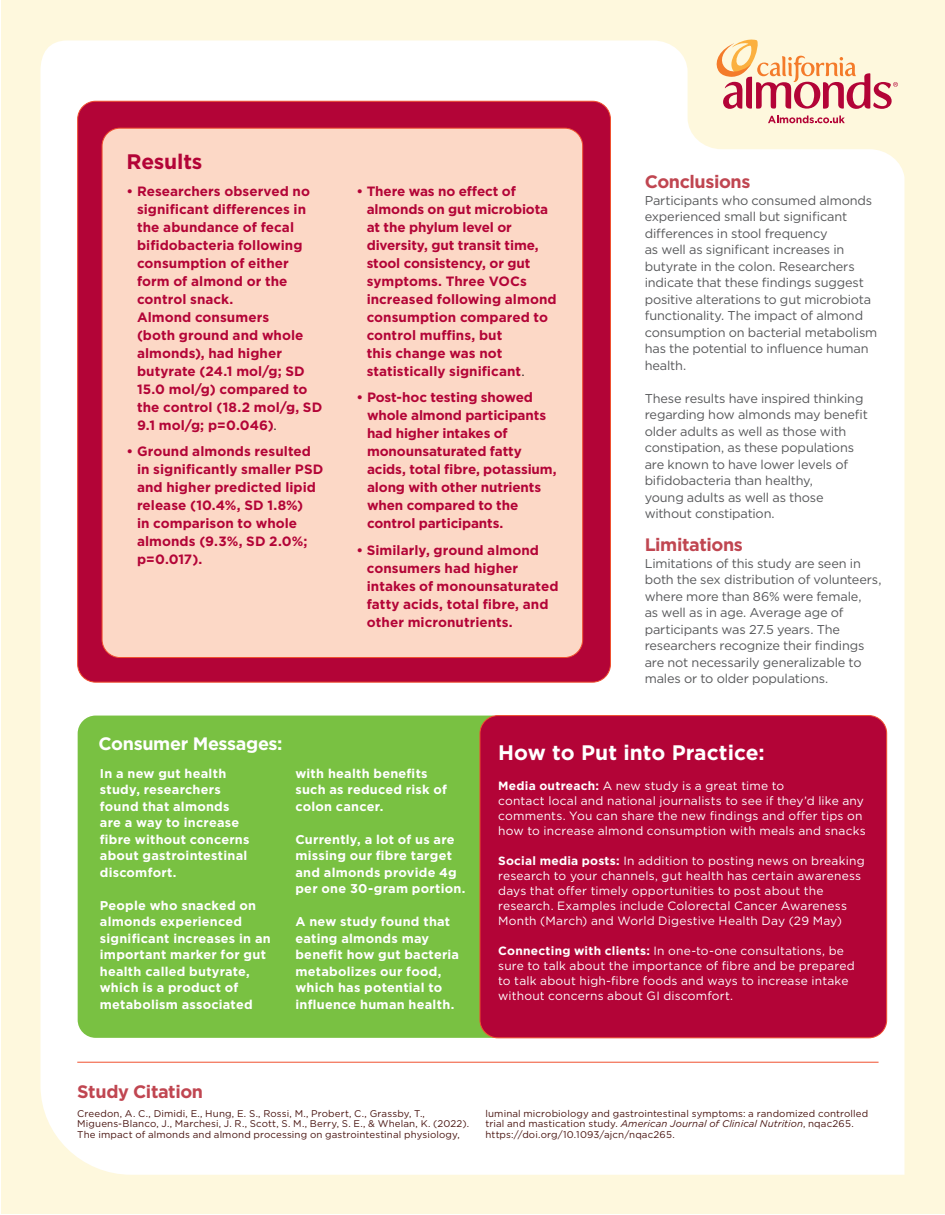
<style>
.page{position:relative;width:945px;height:1215px;background:#fff}
.page>*{position:absolute;margin:0;border:0;box-sizing:border-box;transform-origin:0 0}
.Body1{font:700 21px "Gotham";color:#fff}
.Body1-2{font:700 21px "Gotham";letter-spacing:-.01em;color:#b30437}
.Body1-3{font:700 18px "Gotham";letter-spacing:-.02em;color:#c04651}
.Body1-4{font:700 18px "Gotham";letter-spacing:-.02em;color:#fff}
.Body1-5{font:700 13.5px/18px "Gotham";color:#b30437}
.Body1-6{font:12.75px/16.5px "Gotham";letter-spacing:-.01em;color:#57585a}
.Body1-7{font:700 12.75px/16.5px "Gotham";letter-spacing:.02em;color:#fff}
.Body1-8{font:12px/15px "Gotham";letter-spacing:.015em;color:#fff}
.Body4_Directions{font:9.75px/10.5px "Gotham";letter-spacing:.015em;color:#491511}
.s1{font-weight:400;color:#231f20}
.s2{font-weight:700}
.s3{font-style:italic}
</style>
<div class="page">
<div style="left:2px;top:1px;width:943px;height:1213px;background:#fef8dd"></div>
<div style="left:40px;top:40px;width:864px;height:1135px;background:#fff"></div>
<svg style="left:714px;top:39px;width:184px;height:70px"></svg>
<svg style="left:768px;top:116px;width:77px;height:7px"></svg>
<div style="left:78px;top:716px;width:431px;height:322px;background:#79c142;border-radius:18px"></div>
<div style="left:78px;top:101px;width:532px;height:581px;background:#b30437;border-radius:18px"></div>
<div style="left:480px;top:716px;width:407px;height:322px;background:#b30437;border-radius:18px"></div>
<div style="left:480px;top:715px;width:407px;height:323px;border:1px solid #f0502f;border-radius:18px"></div>
<div style="left:102px;top:128px;width:481px;height:530px;background:#fcd8c6;border-radius:18px"></div>
<hr style="left:77px;top:1062px;width:802px;height:1px;background:#f0502f">
<p class="Body1-2" style="left:127px;top:148px;width:77px">Results</p>
<p class="Body1-5" style="left:137px;top:182px;width:187px;text-indent:-10px">• Researchers observed no significant differences in the abundance of fecal bifidobacteria following consumption of either form of almond or the control snack.<br>Almond consumers<br>(both ground and whole almonds), had higher butyrate (24.1 mol/g; SD<br>15.0 mol/g) compared to the control (18.2 mol/g, SD<br>9.1 mol/g; p=0.046)<span class="s1">.</span></p>
<p class="Body1-5" style="left:137px;top:442px;width:188px;text-indent:-10px">• Ground almonds resulted in significantly smaller PSD and higher predicted lipid release (10.4%, SD 1.8%)<br>in comparison to whole almonds (9.3%, SD 2.0%; p=0.017).</p>
<p class="Body1-5" style="left:367px;top:182px;width:191px;text-indent:-10px">• There was no effect of almonds on gut microbiota at the phylum level or diversity, gut transit time, stool consistency, or gut symptoms. Three VOCs increased following almond consumption compared to control muffins, but<br>this change was not statistically significant<span class="s1">.</span></p>
<p class="Body1-5" style="left:367px;top:389px;width:191px;text-indent:-10px">• Post-hoc testing showed whole almond participants had higher intakes of monounsaturated fatty acids, total fibre, potassium, along with other nutrients when compared to the control participants.</p>
<p class="Body1-5" style="left:367px;top:541px;width:193px;text-indent:-10px">• Similarly, ground almond consumers had higher intakes of monounsaturated fatty acids, total fibre, and other micronutrients.</p>
<p class="Body1-3" style="left:645px;top:170px;width:107px">Conclusions</p>
<p class="Body1-6" style="left:645px;top:192px;width:234px">Participants who consumed almonds experienced small but significant differences in stool frequency<br>as well as significant increases in butyrate in the colon. Researchers indicate that these findings suggest positive alterations to gut microbiota functionality. The impact of almond consumption on bacterial metabolism has the potential to influence human health.</p>
<p class="Body1-6" style="left:645px;top:390px;width:225px">These results have inspired thinking regarding how almonds may benefit older adults as well as those with constipation, as these populations are known to have lower levels of bifidobacteria than healthy,<br>young adults as well as those without constipation.</p>
<p class="Body1-3" style="left:645px;top:533px;width:100px">Limitations</p>
<p class="Body1-6" style="left:645px;top:555px;width:238px">Limitations of this study are seen in both the sex distribution of volunteers, where more than 86% were female,<br>as well as in age. Average age of participants was 27.5 years. The researchers recognize their findings are not necessarily generalizable to males or to older populations.</p>
<p class="Body1-4" style="left:99px;top:731px;width:185px">Consumer Messages:</p>
<p class="Body1-7" style="left:100px;top:765px;width:151px">In a new gut health study, researchers found that almonds are a way to increase fibre without concerns about gastrointestinal discomfort.</p>
<p class="Body1-7" style="left:100px;top:897px;width:172px">People who snacked on almonds experienced significant increases in an important marker for gut health called butyrate, which is a product of metabolism associated</p>
<p class="Body1-7" style="left:295px;top:765px;width:153px">with health benefits such as reduced risk of colon cancer.</p>
<p class="Body1-7" style="left:295px;top:831px;width:171px">Currently, a lot of us are missing our fibre target and almonds provide 4g per one 30-gram portion.</p>
<p class="Body1-7" style="left:295px;top:913px;width:165px">A new study found that eating almonds may benefit how gut bacteria metabolizes our food, which has potential to influence human health.</p>
<p class="Body1-3" style="left:77px;top:1079px;width:127px">Study Citation</p>
<p class="Body1" style="left:498px;top:739px;width:268px">How to Put into Practice:</p>
<p class="Body1-8" style="left:498px;top:778px;width:369px"><span class="s2">Media outreach:</span> A new study is a great time to<br>contact local and national journalists to see if they’d like any comments. You can share the new findings and offer tips on how to increase almond consumption with meals and snacks</p>
<p class="Body1-8" style="left:498px;top:853px;width:368px"><span class="s2">Social media posts:</span> In addition to posting news on breaking research to your channels, gut health has certain awareness days that offer timely opportunities to post about the research. Examples include Colorectal Cancer Awareness Month (March) and World Digestive Health Day (29 May)</p>
<p class="Body1-8" style="left:498px;top:943px;width:358px"><span class="s2">Connecting with clients:</span> In one-to-one consultations, be sure to talk about the importance of fibre and be prepared to talk about high-fibre foods and ways to increase intake without concerns about GI discomfort.</p>
<p class="Body4_Directions" style="left:77px;top:1108px;width:393px">Creedon, A. C., Dimidi, E., Hung, E. S., Rossi, M., Probert, C., Grassby, T.,<br>Miguens-Blanco, J., Marchesi, J. R., Scott, S. M., Berry, S. E., &amp; Whelan, K. (2022).<br>The impact of almonds and almond processing on gastrointestinal physiology,</p>
<p class="Body4_Directions" style="left:485px;top:1108px;width:384px">luminal microbiology and gastrointestinal symptoms: a randomized controlled trial and mastication study. <span class="s3">American Journal of Clinical Nutrition</span>, nqac265. https://doi.org/10.1093/ajcn/nqac265.</p>
</div>
